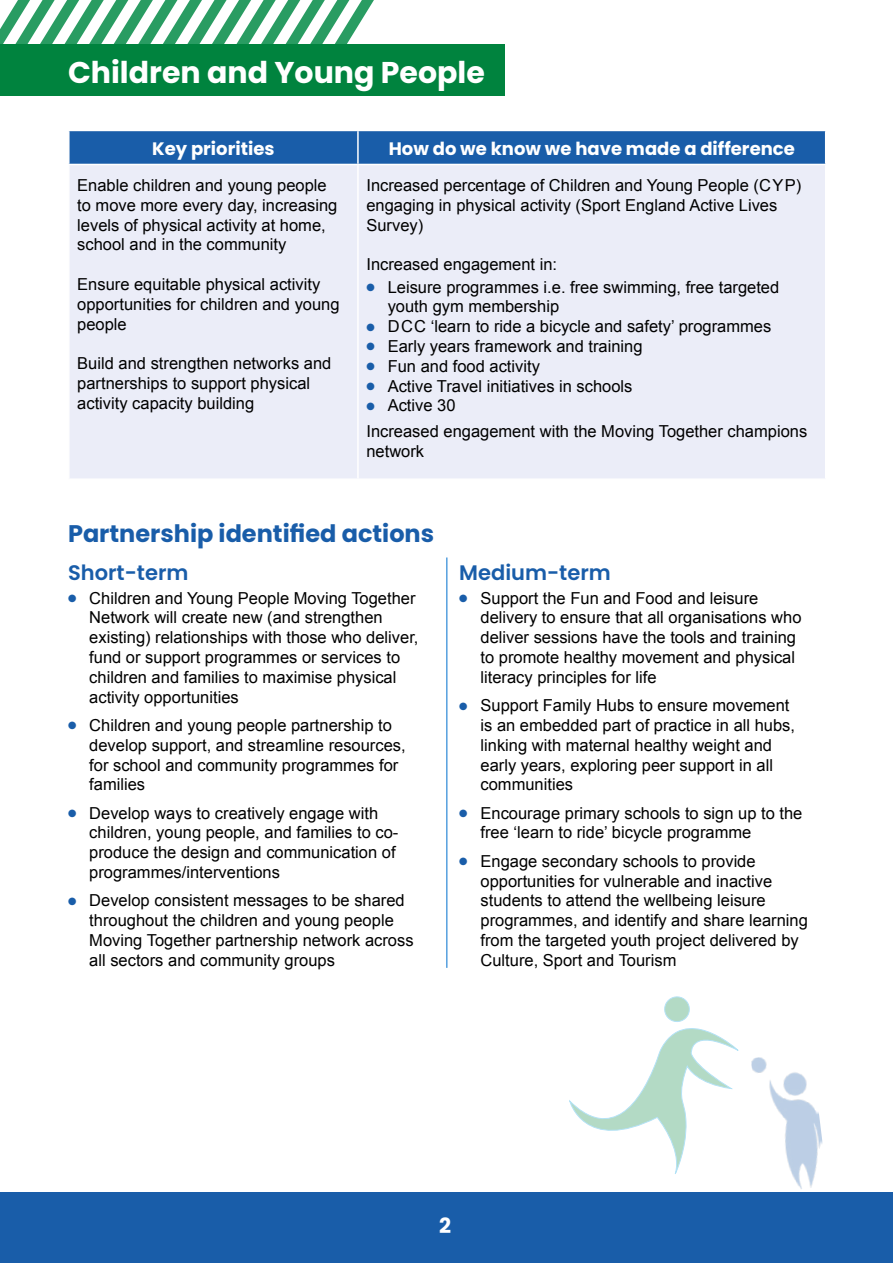
<style>
.page{position:relative;width:893px;height:1263px;background:#fff}
.page>*{position:absolute;margin:0;border:0;box-sizing:border-box;transform-origin:0 0}
.t1{font:700 30px "Poppins";color:#fff}
.H3_sub_heading_colou{font:700 24px "Poppins";color:#195da9}
.H4_sub_heading{font:600 21px "Poppins";color:#195da9}
.t2{font:700 21px "Poppins";color:#fff}
.Table_titles{font:700 18px "Poppins";color:#fff}
.table_text{font:16.5px/19.8px "Arial";color:#000}
.s1{color:#195da9}
</style>
<div class="page">
<div style="left:0;top:1192px;width:893px;height:71px;background:#195da9"></div>
<svg style="left:0;top:0;width:374px;height:64px"></svg>
<div style="left:1px;top:44px;width:504px;height:51px;background:#00833e"></div>
<div style="left:70px;top:131px;width:755px;height:33px;background:#195da9"></div>
<div style="left:70px;top:165px;width:755px;height:313px;background:#ebedf8"></div>
<hr style="left:357px;top:165px;width:2px;height:313px;background:#fff">
<hr style="left:357px;top:131px;width:2px;height:33px;background:#fff">
<hr style="left:446px;top:557px;width:1px;height:411px;background:#0070ce">
<svg style="left:569px;top:996px;width:169px;height:178px"></svg>
<img style="left:751px;top:1057px;width:72px;height:132px">
<h2 class="t1" style="left:68px;top:55px;width:418px">Children and Young People</h2>
<p class="Table_titles" style="left:152px;top:139px;width:124px">Key priorities</p>
<p class="Table_titles" style="left:389px;top:139px;width:408px">How do we know we have made a difference</p>
<p class="table_text" style="left:77px;top:175px;width:262px">Enable children and young people to move more every day, increasing levels of physical activity at home, school and in the community</p>
<p class="table_text" style="left:77px;top:274px;width:264px">Ensure equitable physical activity opportunities for children and young people</p>
<p class="table_text" style="left:77px;top:354px;width:256px">Build and strengthen networks and partnerships to support physical activity capacity building</p>
<p class="table_text" style="left:366px;top:175px;width:436px">Increased percentage of Children and Young People (C Y P) engaging in physical activity (Sport England Active Lives<br>Survey)</p>
<p class="table_text" style="left:366px;top:255px;width:192px">Increased engagement in:</p>
<p class="table_text" style="left:388px;top:277px;width:393px;text-indent:-21px"><span class="s1">●</span> Leisure programmes i.e. free swimming, free targeted youth gym membership</p>
<p class="table_text" style="left:366px;top:317px;width:406px"><span class="s1">●</span> D C C ‘learn to ride a bicycle and safety’ programmes</p>
<p class="table_text" style="left:366px;top:336px;width:278px"><span class="s1">●</span> Early years framework and training</p>
<p class="table_text" style="left:366px;top:356px;width:175px"><span class="s1">●</span> Fun and food activity</p>
<p class="table_text" style="left:366px;top:376px;width:268px"><span class="s1">●</span> Active Travel initiatives in schools</p>
<p class="table_text" style="left:366px;top:396px;width:91px"><span class="s1">●</span> Active 30</p>
<p class="table_text" style="left:366px;top:422px;width:442px">Increased engagement with the Moving Together champions network</p>
<h3 class="H3_sub_heading_colou" style="left:68px;top:520px;width:368px">Partnership identified actions</h3>
<h4 class="H4_sub_heading" style="left:68px;top:560px;width:122px">Short-term</h4>
<p class="table_text" style="left:89px;top:588px;width:331px;text-indent:-21px"><span class="s1">●</span> Children and Young People Moving Together Network will create new (and strengthen existing) relationships with those who deliver, fund or support programmes or services to children and families to maximise physical activity opportunities</p>
<p class="table_text" style="left:89px;top:715px;width:318px;text-indent:-21px"><span class="s1">●</span> Children and young people partnership to develop support, and streamline resources, for school and community programmes for families</p>
<p class="table_text" style="left:89px;top:803px;width:311px;text-indent:-21px"><span class="s1">●</span> Develop ways to creatively engage with children, young people, and families to co&shy;produce the design and communication of programmes/interventions</p>
<p class="table_text" style="left:89px;top:891px;width:326px;text-indent:-21px"><span class="s1">●</span> Develop consistent messages to be shared throughout the children and young people Moving Together partnership network across all sectors and community groups</p>
<h4 class="H4_sub_heading" style="left:459px;top:560px;width:153px">Medium-term</h4>
<p class="table_text" style="left:480px;top:588px;width:322px;text-indent:-21px"><span class="s1">●</span> Support the Fun and Food and leisure delivery to ensure that all organisations who deliver sessions have the tools and training to promote healthy movement and physical literacy principles for life</p>
<p class="table_text" style="left:480px;top:696px;width:316px;text-indent:-21px"><span class="s1">●</span> Support Family Hubs to ensure movement is an embedded part of practice in all hubs, linking with maternal healthy weight and early years, exploring peer support in all communities</p>
<p class="table_text" style="left:480px;top:803px;width:323px;text-indent:-21px"><span class="s1">●</span> Encourage primary schools to sign up to the free ‘learn to ride’ bicycle programme</p>
<p class="table_text" style="left:480px;top:851px;width:329px;text-indent:-21px"><span class="s1">●</span> Engage secondary schools to provide opportunities for vulnerable and inactive students to attend the wellbeing leisure programmes, and identify and share learning from the targeted youth project delivered by Culture, Sport and Tourism</p>
<p class="t2" style="left:439px;top:1213px;width:13px">2</p>
</div>
